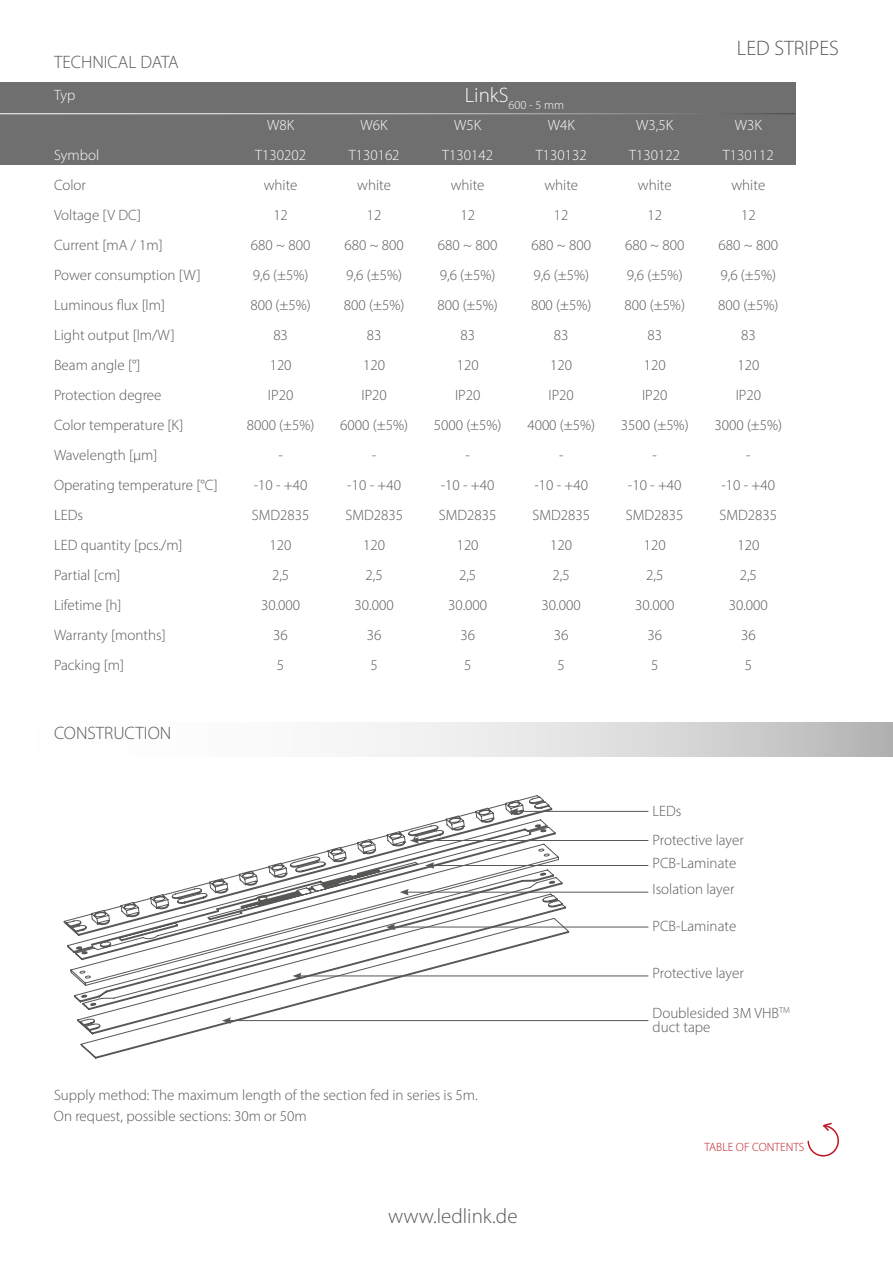
<style>
.page{position:relative;width:893px;height:1263px;background:#fff}
.page>*{position:absolute;margin:0;border:0;box-sizing:border-box;transform-origin:0 0}
.t1{font:300 21px "Myriad Pro";color:#575756}
.t2{font:300 18px "Myriad Pro";color:#575756}
.t3{font:300 15px/30px "Myriad Pro";color:#575756;text-align:center}
.t4{font:300 15px/30px "Myriad Pro";color:#fff;text-align:center}
.t5{font:300 12.3px "Myriad Pro";color:#fff}
.t6{font:300 12px "Myriad Pro";color:#be1622}
</style>
<div class="page">
<svg style="left:807px;top:1122px;width:32px;height:35px"></svg>
<div style="left:0;top:82px;width:795px;height:83px;background:#706f6f"></div>
<hr style="left:0;top:113px;width:795px;height:1px;background:#fff">
<svg style="left:371px;top:723px;width:522px;height:33px"></svg>
<hr style="left:516px;top:811px;width:132px;height:1px;background:#575756">
<hr style="left:432px;top:865px;width:216px;height:1px;background:#575756">
<hr style="left:406px;top:892px;width:242px;height:1px;background:#575756">
<hr style="left:393px;top:927px;width:255px;height:1px;background:#575756">
<hr style="left:299px;top:976px;width:349px;height:1px;background:#575756">
<hr style="left:229px;top:1020px;width:419px;height:1px;background:#575756">
<hr style="left:417px;top:840px;width:231px;height:1px;background:#575756">
<svg style="left:64px;top:795px;width:505px;height:264px"></svg>
<p class="t2" style="left:54px;top:51px;width:126px">TECHNICAL DATA</p>
<p class="t4" style="left:54px;top:80px;width:23px">Typ</p>
<p class="t4" style="left:54px;top:140px;width:47px">Symbol</p>
<p class="t3" style="left:54px;top:170px;width:165px;text-align:left">Color<br>Voltage [V DC]<br>Current [mA / 1m]<br>Power consumption [W]<br>Luminous flux [lm]<br>Light output [lm/W]<br>Beam angle [°]<br>Protection degree<br>Color temperature [K]<br>Wavelength [μm]<br>Operating temperature [°C]<br>LEDs<br>LED quantity [pcs./m]<br>Partial [cm]<br>Lifetime [h]<br>Warranty [months]<br>Packing [m]</p>
<p class="t2" style="left:54px;top:722px;width:119px">CONSTRUCTION</p>
<p class="t4" style="left:255px;top:110px;width:52px">W8K<br>T130202</p>
<p class="t3" style="left:247px;top:170px;width:69px">white<br>12<br>680 ~ 800<br>9,6 (±5%)<br>800 (±5%)<br>83<br>120<br>IP20<br>8000 (±5%) -<br>-10 - +40<br>SMD2835<br>120<br>2,5<br>30.000<br>36<br>5</p>
<p class="t4" style="left:349px;top:110px;width:52px">W6K<br>T130162</p>
<p class="t3" style="left:340px;top:170px;width:69px">white<br>12<br>680 ~ 800<br>9,6 (±5%)<br>800 (±5%)<br>83<br>120<br>IP20<br>6000 (±5%) -<br>-10 - +40<br>SMD2835<br>120<br>2,5<br>30.000<br>36<br>5</p>
<p class="t5" style="left:465px;top:97px;width:101px"><sup>LinkS</sup>600 - 5 mm</p>
<p class="t4" style="left:442px;top:110px;width:52px">W5K<br>T130142</p>
<p class="t3" style="left:434px;top:170px;width:69px">white<br>12<br>680 ~ 800<br>9,6 (±5%)<br>800 (±5%)<br>83<br>120<br>IP20<br>5000 (±5%) -<br>-10 - +40<br>SMD2835<br>120<br>2,5<br>30.000<br>36<br>5</p>
<p class="t4" style="left:536px;top:110px;width:52px">W4K<br>T130132</p>
<p class="t3" style="left:527px;top:170px;width:69px">white<br>12<br>680 ~ 800<br>9,6 (±5%)<br>800 (±5%)<br>83<br>120<br>IP20<br>4000 (±5%) -<br>-10 - +40<br>SMD2835<br>120<br>2,5<br>30.000<br>36<br>5</p>
<p class="t3" style="left:54px;top:1080px;width:425px">Supply method: The maximum length of the section fed in series is 5m.</p>
<p class="t3" style="left:54px;top:1101px;width:254px">On request, possible sections: 30m or 50m</p>
<h1 class="t1" style="left:388px;top:1203px;width:131px">www.ledlink.de</h1>
<p class="t4" style="left:629px;top:110px;width:52px">W3,5K<br>T130122</p>
<p class="t3" style="left:621px;top:170px;width:69px">white<br>12<br>680 ~ 800<br>9,6 (±5%)<br>800 (±5%)<br>83<br>120<br>IP20<br>3500 (±5%) -<br>-10 - +40<br>SMD2835<br>120<br>2,5<br>30.000<br>36<br>5</p>
<h1 class="t1" style="left:737px;top:36px;width:103px">LED STRIPES</h1>
<p class="t4" style="left:723px;top:110px;width:52px">W3K<br>T130112</p>
<p class="t3" style="left:714px;top:170px;width:69px">white<br>12<br>680 ~ 800<br>9,6 (±5%)<br>800 (±5%)<br>83<br>120<br>IP20<br>3000 (±5%) -<br>-10 - +40<br>SMD2835<br>120<br>2,5<br>30.000<br>36<br>5</p>
<p class="t3" style="left:652px;top:796px;width:93px;line-height:29.1px;text-align:left">LEDs<br>Protective layer</p>
<p class="t3" style="left:652px;top:849px;width:85px;line-height:26.7px;text-align:left">PCB-Laminate<br>Isolation layer</p>
<p class="t3" style="left:652px;top:911px;width:85px">PCB-Laminate</p>
<p class="t3" style="left:652px;top:958px;width:93px">Protective layer</p>
<p class="t3" style="left:652px;top:1006px;width:139px;line-height:13.5px;text-align:left">Doublesided 3M VHB<sup>TM </sup>duct tape</p>
<p class="t6" style="left:705px;top:1140px;width:101px">TABLE OF CONTENTS</p>
</div>
